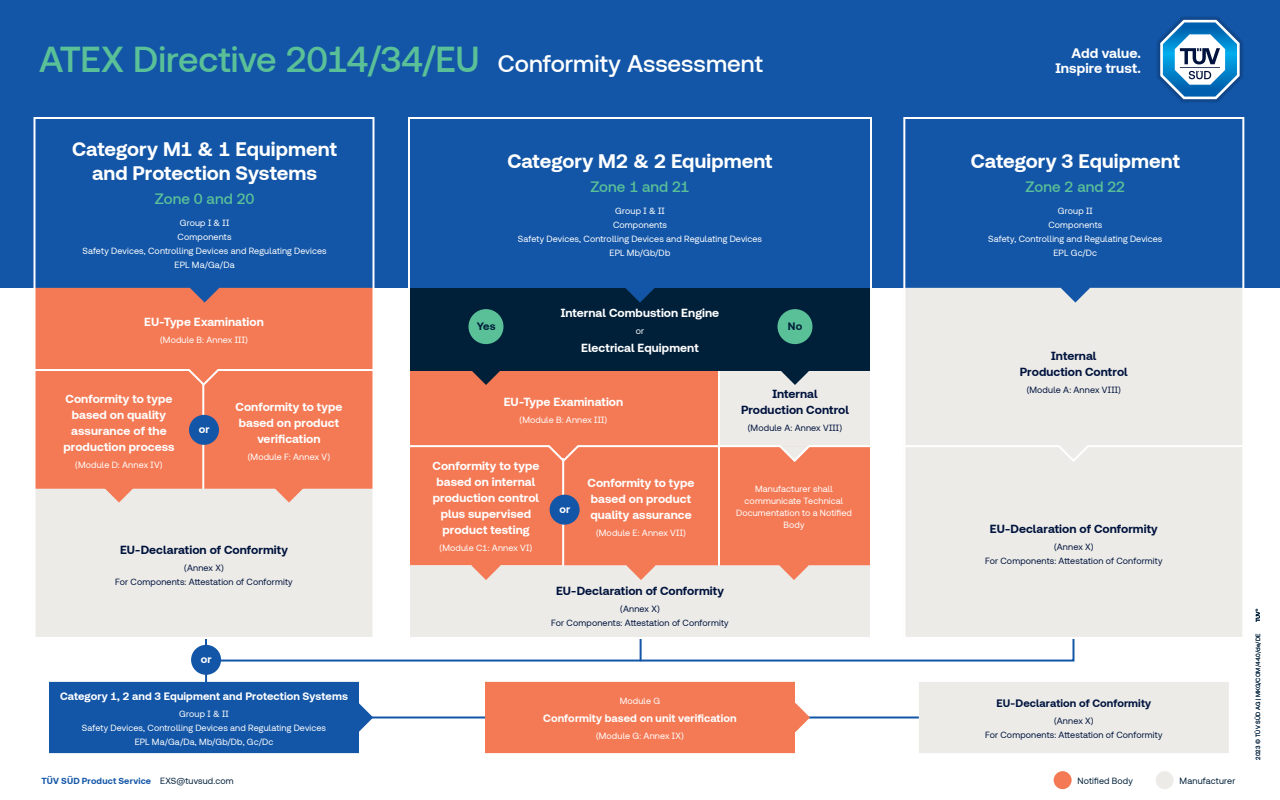
<style>
.page{position:relative;width:1280px;height:800px;background:#fff}
.page>*{position:absolute;margin:0;border:0;box-sizing:border-box;transform-origin:0 0}
.t1{font:500 36px "TUVSUD Pro";letter-spacing:-.01em;color:#5ac098}
.t2{font:700 20px/24px "TUVSUD Pro";color:#fff;text-align:center}
.t3{font:500 15px "TUVSUD Pro";letter-spacing:.005em;color:#5ac098}
.t4{font:700 14px/15.4px "TUVSUD Pro";letter-spacing:.005em;color:#fff;text-align:right}
.t5{font:700 12px/16px "TUVSUD Pro";letter-spacing:.005em;color:#fff;text-align:center}
.t6{font:700 12px/16px "TUVSUD Pro";letter-spacing:.005em;color:#00133e;text-align:center}
.t7{font:700 11px "TUVSUD Pro";letter-spacing:.01em;color:#fff}
.t8{font:700 11px "TUVSUD Pro";letter-spacing:.01em;color:#00133e}
.t9{font:700 11px "TUVSUD Pro";color:#00203a}
.t10{font:9px/14px "TUVSUD Pro";letter-spacing:.015em;color:#fff;text-align:center}
.t11{font:9px/14px "TUVSUD Pro";letter-spacing:.015em;color:#00133e;text-align:center}
.t12{font:700 9px "TUVSUD Pro";letter-spacing:.015em;color:#1356a7}
.t13{font:9px "TUVSUD Pro";letter-spacing:.015em;color:#00203a}
.t14{font:6px "TUVSUD Pro";letter-spacing:.03em;color:#00203a}
.s1{font-size:24px;color:#fff}
.s2{font-weight:400;color:#00203a}
</style>
<div class="page">
<hr style="left:205px;top:660px;width:2px;height:31px;background:#1356a7">
<div style="left:1054px;top:771px;width:18px;height:18px;background:#f47a55;border-radius:50%"></div>
<div style="left:1156px;top:771px;width:18px;height:18px;background:#ecebe7;border-radius:50%"></div>
<div style="left:0;top:0;width:1280px;height:288px;background:#1356a7"></div>
<svg style="left:1157px;top:17px;width:86px;height:86px"></svg>
<div style="left:906px;top:288px;width:335px;height:156px;background:#ecebe7"></div>
<div style="left:408px;top:288px;width:464px;height:83px;background:#00203a"></div>
<hr style="left:640px;top:622px;width:2px;height:39px;background:#1356a7">
<div style="left:205px;top:620px;width:869px;height:42px;border:2px solid #1356a7"></div>
<hr style="left:351px;top:716px;width:603px;height:2px;background:#1356a7">
<svg style="left:1256px;top:609px;width:4px;height:13px"></svg>
<div style="left:906px;top:464px;width:335px;height:172px;background:#ecebe7"></div>
<svg style="left:906px;top:444px;width:335px;height:20px;background:#edede9"></svg>
<svg style="left:406px;top:371px;width:468px;height:265px;background:#efa38b"></svg>
<div style="left:37px;top:503px;width:334px;height:133px;background:#ecebe7"></div>
<svg style="left:1061px;top:287px;width:29px;height:16px"></svg>
<svg style="left:33px;top:273px;width:342px;height:230px;background:#e27f66"></svg>
<svg style="left:625px;top:288px;width:30px;height:15px"></svg>
<div style="left:49px;top:682px;width:324px;height:71px;background:#1356a7"></div>
<div style="left:485px;top:682px;width:325px;height:71px;background:#f47a55"></div>
<div style="left:919px;top:682px;width:310px;height:71px;background:#ecebe7"></div>
<div style="left:191px;top:645px;width:30px;height:30px;background:#1356a7;border-radius:50%"></div>
<div style="left:34px;top:117px;width:340px;height:522px;border:2px solid #fff"></div>
<div style="left:903px;top:117px;width:341px;height:522px;border:2px solid #fff"></div>
<div style="left:408px;top:117px;width:464px;height:522px;border:2px solid #fff"></div>
<div style="left:778px;top:309px;width:35px;height:35px;background:#5ac098;border-radius:50%"></div>
<div style="left:468px;top:309px;width:36px;height:35px;background:#5ac098;border-radius:50%"></div>
<h1 class="t1" style="left:39px;top:40px;width:726px">ATEX Directive 2014/34/EU <span class="s1">Conformity Assessment</span></h1>
<h3 class="t4" style="left:1055px;top:45px;width:87px">Add value.<br>Inspire trust.</h3>
<h2 class="t2" style="left:72px;top:137px;width:266px">Category M1 &amp; 1 Equipment and Protection Systems</h2>
<h3 class="t3" style="left:155px;top:190px;width:101px">Zone 0 and 20</h3>
<p class="t10" style="left:82px;top:216px;width:246px">Group I &amp; II<br>Components<br>Safety Devices, Controlling Devices and Regulating Devices<br>EPL Ma/Ga/Da</p>
<h3 class="t5" style="left:144px;top:314px;width:121px">EU-Type Examination</h3>
<p class="t10" style="left:160px;top:333px;width:89px">(Module B: Annex III)</p>
<h3 class="t5" style="left:63px;top:391px;width:113px">Conformity to type based on quality assurance of the production process</h3>
<p class="t10" style="left:75px;top:458px;width:89px">(Module D: Annex IV)</p>
<p class="t7" style="left:199px;top:423px;width:12px">or</p>
<h3 class="t5" style="left:236px;top:399px;width:108px">Conformity to type based on product verification</h3>
<p class="t10" style="left:248px;top:450px;width:84px">(Module F: Annex V)</p>
<h3 class="t6" style="left:120px;top:542px;width:169px">EU-Declaration of Conformity</h3>
<p class="t11" style="left:115px;top:561px;width:179px">(Annex X)<br>For Components: Attestation of Conformity</p>
<p class="t7" style="left:201px;top:653px;width:12px">or</p>
<p class="t7" style="left:60px;top:690px;width:289px">Category 1, 2 and 3 Equipment and Protection Systems</p>
<p class="t10" style="left:82px;top:707px;width:246px">Group I &amp; II<br>Safety Devices, Controlling Devices and Regulating Devices<br>EPL Ma/Ga/Da, Mb/Gb/Db, Gc/Dc</p>
<p class="t12" style="left:41px;top:776px;width:194px">TÜV SÜD Product Service <span class="s2">EXS@tuvsud.com</span></p>
<h2 class="t2" style="left:507px;top:149px;width:267px">Category M2 &amp; 2 Equipment</h2>
<h3 class="t3" style="left:590px;top:178px;width:101px">Zone 1 and 21</h3>
<p class="t10" style="left:518px;top:204px;width:246px">Group I &amp; II<br>Components<br>Safety Devices, Controlling Devices and Regulating Devices<br>EPL Mb/Gb/Db</p>
<h3 class="t5" style="left:561px;top:305px;width:160px">Internal Combustion Engine</h3>
<p class="t10" style="left:636px;top:324px;width:10px">or</p>
<h3 class="t5" style="left:581px;top:340px;width:119px">Electrical Equipment</h3>
<p class="t9" style="left:477px;top:320px;width:20px">Yes</p>
<p class="t9" style="left:788px;top:320px;width:16px">No</p>
<h3 class="t5" style="left:504px;top:394px;width:121px">EU-Type Examination</h3>
<p class="t10" style="left:520px;top:413px;width:89px">(Module B: Annex III)</p>
<h3 class="t5" style="left:433px;top:458px;width:108px">Conformity to type based on internal production control plus supervised product testing</h3>
<p class="t10" style="left:440px;top:541px;width:94px">(Module C1: Annex VI)</p>
<p class="t7" style="left:559px;top:503px;width:12px">or</p>
<h3 class="t5" style="left:588px;top:474px;width:108px;text-align:left">Conformity to type based on product quality assurance</h3>
<p class="t10" style="left:596px;top:526px;width:91px">(Module E: Annex VII)</p>
<h3 class="t6" style="left:741px;top:386px;width:109px">Internal<br>Production Control</h3>
<p class="t11" style="left:748px;top:421px;width:96px">(Module A: Annex VIII)</p>
<p class="t10" style="left:736px;top:483px;width:117px;line-height:12px">Manufacturer shall communicate Technical<br>Documentation to a Notified<br>Body</p>
<h3 class="t6" style="left:556px;top:583px;width:169px">EU-Declaration of Conformity</h3>
<p class="t11" style="left:551px;top:602px;width:179px">(Annex X)<br>For Components: Attestation of Conformity</p>
<p class="t10" style="left:620px;top:694px;width:42px">Module G</p>
<p class="t7" style="left:543px;top:712px;width:195px">Conformity based on unit verification</p>
<p class="t10" style="left:596px;top:729px;width:89px">(Module G: Annex IX)</p>
<h2 class="t2" style="left:971px;top:149px;width:211px">Category 3 Equipment</h2>
<h3 class="t3" style="left:1026px;top:178px;width:101px">Zone 2 and 22</h3>
<p class="t10" style="left:988px;top:204px;width:176px">Group II<br>Components<br>Safety, Controlling and Regulating Devices<br>EPL Gc/Dc</p>
<h3 class="t6" style="left:1020px;top:348px;width:109px">Internal<br>Production Control</h3>
<p class="t11" style="left:1027px;top:383px;width:96px">(Module A: Annex VIII)</p>
<h3 class="t6" style="left:990px;top:520px;width:169px">EU-Declaration of Conformity</h3>
<p class="t11" style="left:985px;top:539px;width:179px">(Annex X)<br>For Components: Attestation of Conformity</p>
<p class="t8" style="left:996px;top:697px;width:156px">EU-Declaration of Conformity</p>
<p class="t11" style="left:985px;top:714px;width:179px">(Annex X)<br>For Components: Attestation of Conformity</p>
<p class="t13" style="left:1078px;top:776px;width:57px">Notified Body</p>
<p class="t13" style="left:1180px;top:776px;width:57px">Manufacturer</p>
<p class="t14" style="left:1255px;top:760px;width:128px;rotate:-90deg">2023 © TÜV SÜD AG | MKG/COM/44.0/de/DE</p>
</div>
